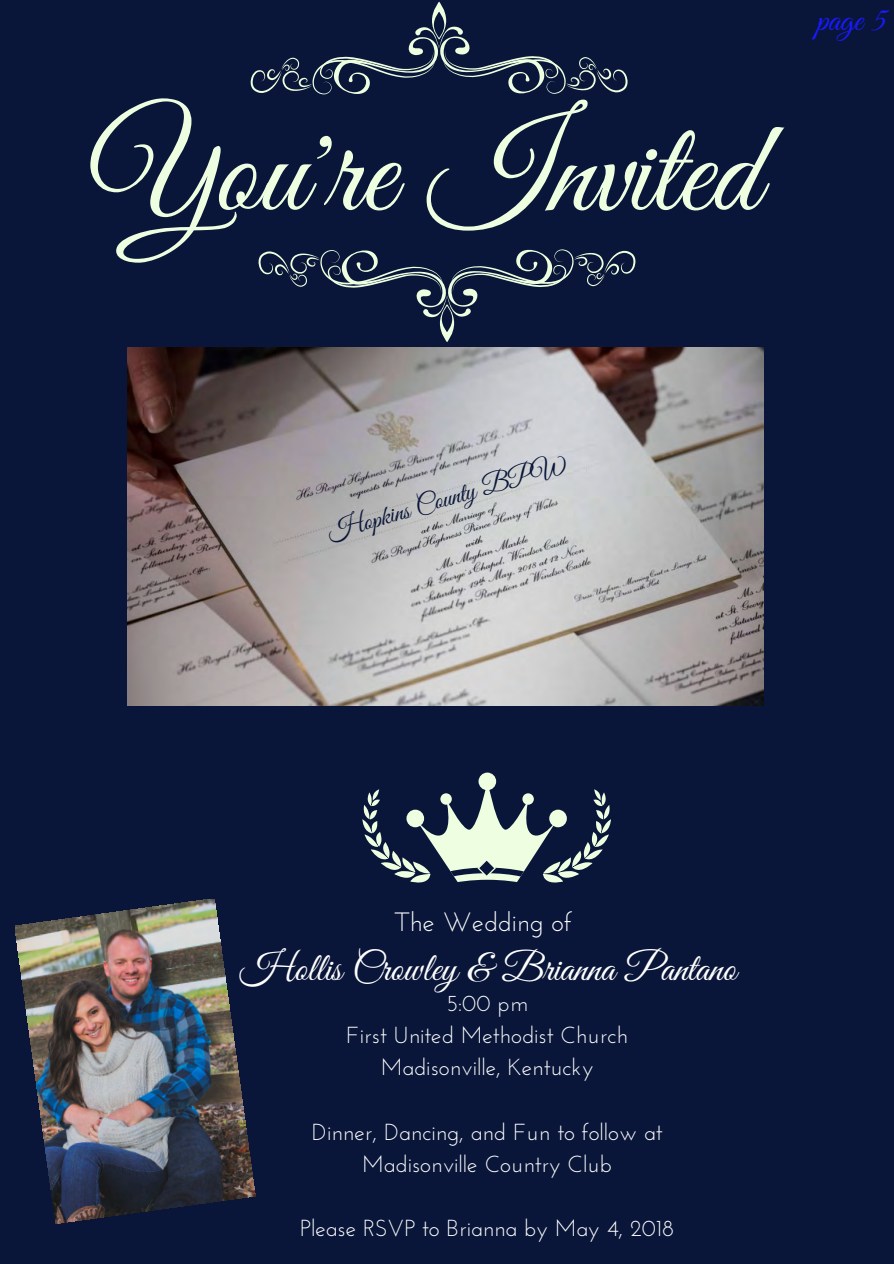
<style>
.page{position:relative;width:894px;height:1264px;background:#fff}
.page>*{position:absolute;margin:0;border:0;box-sizing:border-box;transform-origin:0 0}
.t1{font:132.45px "Great Vibes";color:#edffe0}
.t2{font:39.75px "Great Vibes";color:#fff}
.t3{font:34.72px "Great Vibes";color:#191aff}
.t4{font:26.47px "Great Vibes";color:#091639}
.t5{font:26.47px "Josefin Sans";color:#fff}
.t6{font:23.17px/32.1px "Josefin Sans";color:#fff;text-align:center}
</style>
<div class="page">
<div style="left:0;top:0;width:893px;height:1263px;background:#091639"></div>
<svg style="left:250px;top:2px;width:377px;height:93px"></svg>
<svg style="left:258px;top:249px;width:377px;height:93px"></svg>
<div style="left:478px;top:772px;width:18px;height:18px;background:#edffe0;border-radius:50%"></div>
<svg style="left:362px;top:781px;width:249px;height:102px"></svg>
<img style="left:15px;top:899px;width:240px;height:324px">
<img style="left:128px;top:348px;width:635px;height:357px">
<h1 class="t1" style="left:88px;top:97px;width:673px">You're Invited</h1>
<h3 class="t3" style="left:816px;top:0;width:72px">page 5</h3>
<p class="t4" style="left:324px;top:518px;width:248px;rotate:-16deg">Hopkins County BPW</p>
<p class="t5" style="left:395px;top:911px;width:178px">The Wedding of</p>
<h2 class="t2" style="left:240px;top:946px;width:498px">Hollis Crowley &amp; Brianna Pantano</h2>
<p class="t6" style="left:346px;top:989px;width:283px">5:00 pm<br>First United Methodist Church<br>Madisonville, Kentucky</p>
<p class="t6" style="left:312px;top:1117px;width:352px">Dinner, Dancing, and Fun to follow at<br>Madisonville Country Club</p>
<p class="t6" style="left:300px;top:1213px;width:375px">Please RSVP to Brianna by May 4, 2018</p>
</div>
